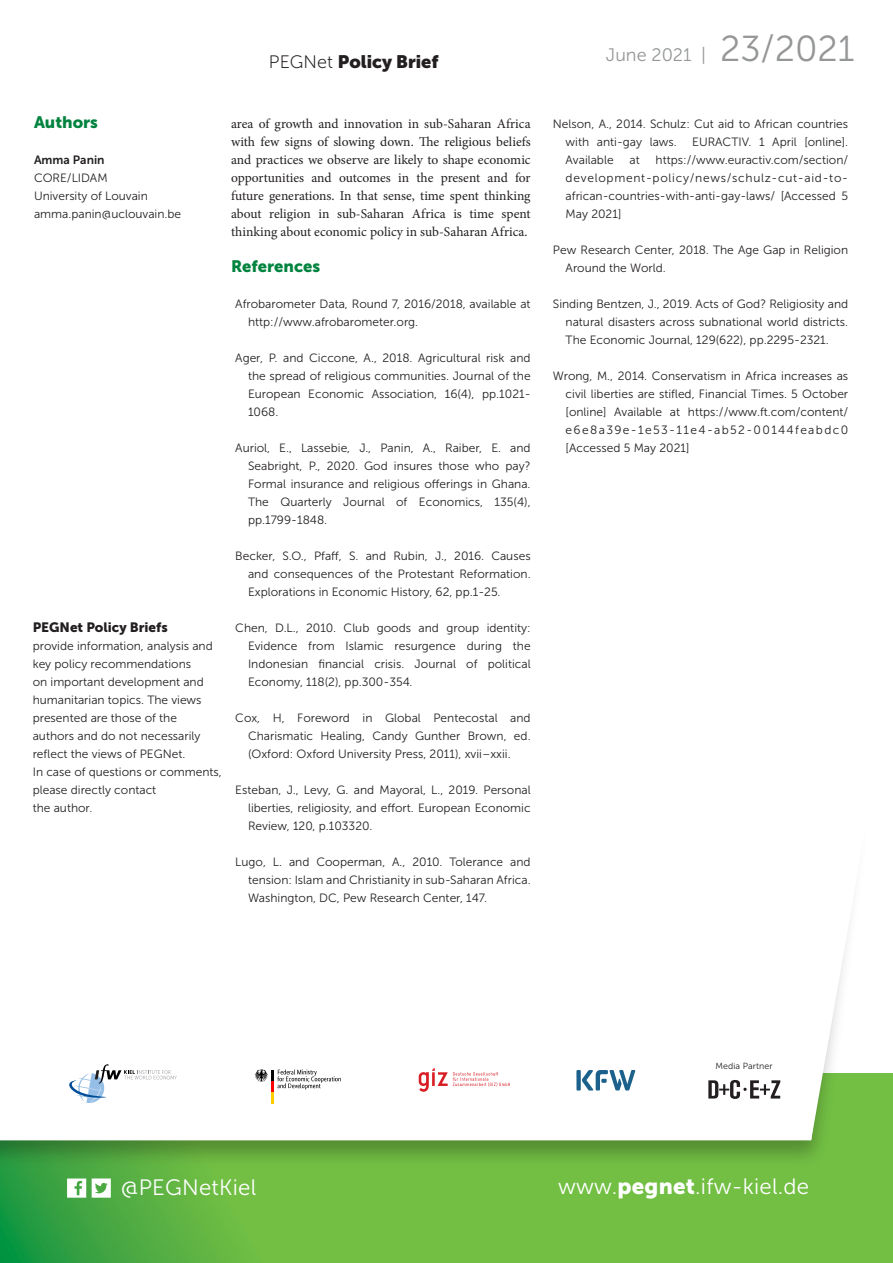
<style>
.page{position:relative;width:893px;height:1263px;background:#fff}
.page>*{position:absolute;margin:0;border:0;box-sizing:border-box;transform-origin:0 0}
.t1{font:22.2px "Museo Sans";letter-spacing:.01em;color:#fff}
.t2{font:800 18px "Museo Sans";color:#231f20}
.t3{font:18px "Museo Sans";color:#949698}
.t4{font:700 16.5px "Museo Sans";color:#00833e}
.t5{font:13.5px/18px "Minion Pro";color:#231f20;text-align:justify}
.t6{font:700 13.5px "Museo Sans";color:#231f20}
.t7{font:12px/18px "Museo Sans";color:#231f20;text-align:justify}
.t8{font:600 12px "Museo Sans";color:#231f20}
.t9{font:8.85px "Museo Sans";letter-spacing:.01em;color:#231f20}
.s1{font-weight:300}
.s2{font-size:36px}
.s3{font-weight:700}
</style>
<div class="page">
<svg style="left:0;top:1174px;width:735px;height:89px;background:#64b843"></svg>
<div style="left:735px;top:1073px;width:158px;height:190px;background:#72bf44"></div>
<img style="left:0;top:1140px;width:819px;height:34px">
<svg style="left:254px;top:939px;width:593px;height:201px"></svg>
<svg style="left:708px;top:1080px;width:72px;height:19px"></svg>
<svg style="left:419px;top:1068px;width:91px;height:24px"></svg>
<svg style="left:69px;top:1064px;width:108px;height:39px"></svg>
<div style="left:573px;top:1067px;width:65px;height:26px;background:#fff"></div>
<svg style="left:576px;top:1070px;width:59px;height:20px"></svg>
<svg style="left:255px;top:1069px;width:86px;height:35px"></svg>
<svg style="left:545px;top:1085px;width:9px;height:4px"></svg>
<svg style="left:92px;top:1178px;width:19px;height:20px"></svg>
<svg style="left:67px;top:1178px;width:19px;height:20px"></svg>
<h2 class="t2" style="left:269px;top:51px;width:171px"><span class="s1">PEGNet</span> Policy Brief</h2>
<h3 class="t4" style="left:34px;top:112px;width:66px">Authors</h3>
<p class="t8" style="left:34px;top:153px;width:72px">Amma Panin</p>
<p class="t7" style="left:34px;top:169px;width:149px;text-align:left">CORE/LIDAM<br>University of Louvain amma.panin@uclouvain.be</p>
<p class="t6" style="left:33px;top:619px;width:136px">PEGNet Policy Briefs</p>
<p class="t7" style="left:33px;top:637px;width:191px;text-align:left">provide information, analysis and key policy recommendations<br>on important development and humanitarian topics. The views presented are those of the<br>authors and do not necessarily reflect the views of PEGNet.<br>In case of questions or comments, please directly contact<br>the author.</p>
<p class="t5" style="left:231px;top:114px;width:301px">area of growth and innovation in sub-Saharan Africa with few signs of slowing down. The religious beliefs and practices we observe are likely to shape economic opportunities and outcomes in the present and for future generations. In that sense, time spent thinking about religion in sub-Saharan Africa is time spent thinking about economic policy in sub-Saharan Africa.</p>
<h3 class="t4" style="left:231px;top:256px;width:91px">References</h3>
<p class="t7" style="left:248px;top:295px;width:284px;text-indent:-13px">Afrobarometer Data, Round 7, 2016/2018, available at http://www.afrobarometer.org.</p>
<p class="t7" style="left:248px;top:349px;width:284px;text-indent:-13px">Ager, P. and Ciccone, A., 2018. Agricultural risk and the spread of religious communities. Journal of the European Economic Association, 16(4), pp.1021- 1068.</p>
<p class="t7" style="left:248px;top:439px;width:284px;text-indent:-13px">Auriol, E., Lassebie, J., Panin, A., Raiber, E. and Seabright, P., 2020. God insures those who pay?<br>Formal insurance and religious offerings in Ghana.<br>The Quarterly Journal of Economics, 135(4), pp.1799-1848.</p>
<p class="t7" style="left:248px;top:547px;width:284px;text-indent:-13px">Becker, S.O., Pfaff, S. and Rubin, J., 2016. Causes and consequences of the Protestant Reformation.<br>Explorations in Economic History, 62, pp.1-25.</p>
<p class="t7" style="left:248px;top:619px;width:284px;text-indent:-13px">Chen, D.L., 2010. Club goods and group identity:<br>Evidence from Islamic resurgence during the Indonesian financial crisis. Journal of political Economy, 118(2), pp.300-354.</p>
<p class="t7" style="left:248px;top:709px;width:284px;text-indent:-13px">Cox, H, Foreword in Global Pentecostal and Charismatic Healing, Candy Gunther Brown, ed. (Oxford: Oxford University Press, 2011), xvii–xxii.</p>
<p class="t7" style="left:248px;top:781px;width:284px;text-indent:-13px">Esteban, J., Levy, G. and Mayoral, L., 2019. Personal liberties, religiosity, and effort. European Economic Review, 120, p.103320.</p>
<p class="t7" style="left:248px;top:853px;width:284px;text-indent:-13px">Lugo, L. and Cooperman, A., 2010. Tolerance and tension: Islam and Christianity in sub-Saharan Africa.<br>Washington, DC, Pew Research Center, 147.</p>
<h2 class="t3" style="left:606px;top:45px;width:250px">June 2021 | <span class="s2">23/2021</span></h2>
<p class="t7" style="left:566px;top:115px;width:284px;text-indent:-13px">Nelson, A., 2014. Schulz: Cut aid to African countries with anti-gay laws.</p>
<p class="t7" style="left:692px;top:133px;width:158px">EURACTIV. 1 April [online].</p>
<p class="t7" style="left:566px;top:151px;width:284px;text-indent:90px">https://www.euractiv.com/section/ development-policy/news/schulz-cut-aid-to&shy;african-countries-with-anti-gay-laws/ [Accessed 5<br>May 2021]</p>
<p class="t7" style="left:566px;top:241px;width:284px;text-indent:-13px">Pew Research Center, 2018. The Age Gap in Religion<br>Around the World.</p>
<p class="t7" style="left:566px;top:295px;width:284px;text-indent:-13px">Sinding Bentzen, J., 2019. Acts of God? Religiosity and natural disasters across subnational world districts.<br>The Economic Journal, 129(622), pp.2295-2321.</p>
<p class="t7" style="left:566px;top:367px;width:284px;text-indent:-13px">Wrong, M., 2014. Conservatism in Africa increases as civil liberties are stifled, Financial Times. 5 October [online] Available at https://www.ft.com/content/ e6e8a39e-1e53-11e4-ab52-00144feabdc0 [Accessed 5 May 2021]</p>
<p class="t7" style="left:566px;top:151px;width:49px">Available</p>
<p class="t7" style="left:629px;top:151px;width:12px">at</p>
<p class="t9" style="left:715px;top:1061px;width:59px">Media Partner</p>
<h1 class="t1" style="left:121px;top:1175px;width:137px">@PEGNetKiel</h1>
<h1 class="t1" style="left:558px;top:1174px;width:253px">www.<span class="s3">pegnet</span>.ifw-kiel.de</h1>
</div>
